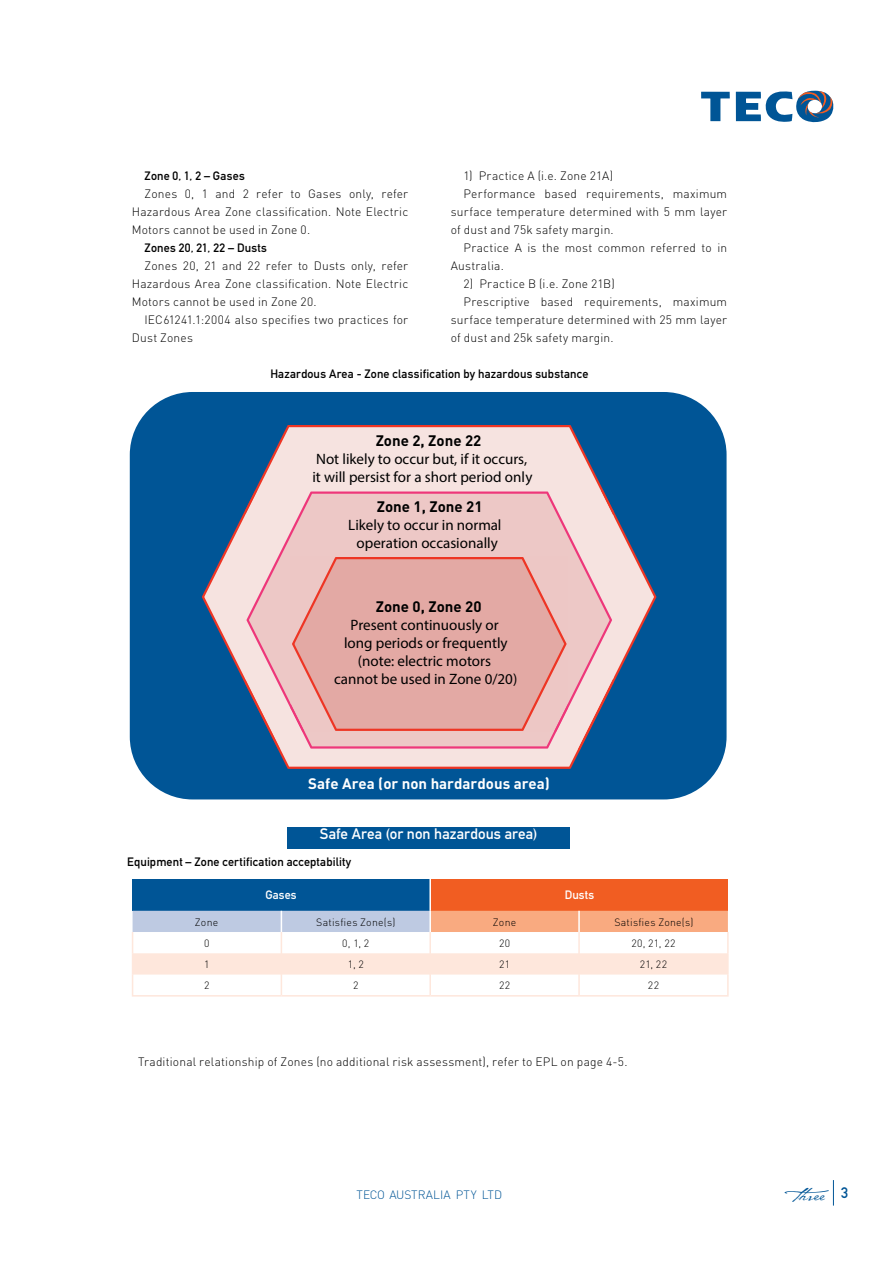
<style>
.page{position:relative;width:893px;height:1263px;background:#fff}
.page>*{position:absolute;margin:0;border:0;box-sizing:border-box;transform-origin:0 0}
.t1{font:21px "P22 Cezanne";color:#005596}
.t2{font:15px/18px "Myriad Pro";color:#000;text-align:center}
.t3{font:700 15px "Converse DIN Bold";color:#000}
.t4{font:700 15px "Converse DIN Bold";color:#fff}
.t5{font:700 15px "DIN Alternate";letter-spacing:.005em;color:#fff}
.t6{font:300 12px/18px "DIN";letter-spacing:.015em;color:#000;text-align:justify}
.t7{font:700 12px "DIN Alternate";letter-spacing:.015em;color:#000}
.t8{font:300 12px "DIN";letter-spacing:.01em;color:#005596}
.t9{font:700 12px "DIN Alternate";letter-spacing:.005em;color:#fff}
.t10{font:300 10.5px "DIN";letter-spacing:.025em;color:#000}
.s1{font-family:"DIN Alternate";font-weight:700;font-size:15px}
</style>
<div class="page">
<div style="left:130px;top:392px;width:597px;height:407px;background:#005596;border-radius:63px"></div>
<svg style="left:202px;top:425px;width:454px;height:344px;fill:#f6e3e0"></svg>
<svg style="left:246px;top:491px;width:366px;height:257px;background:#e5c3c6"></svg>
<svg style="left:291px;top:703px;width:277px;height:29px"></svg>
<svg style="left:292px;top:557px;width:275px;height:174px;background:#e4a9a4"></svg>
<div style="left:287px;top:827px;width:283px;height:22px;background:#005596"></div>
<div style="left:133px;top:879px;width:297px;height:32px;background:#005596"></div>
<div style="left:430px;top:879px;width:298px;height:32px;background:#f15d22"></div>
<hr style="left:727px;top:932px;width:2px;height:21px;background:#fee7dc">
<hr style="left:727px;top:953px;width:2px;height:21px;background:#fee7dc">
<hr style="left:727px;top:974px;width:2px;height:21px;background:#fee7dc">
<hr style="left:579px;top:995px;width:150px;height:1px;background:#fee7dc">
<hr style="left:429px;top:879px;width:2px;height:32px;background:#fff">
<svg style="left:132px;top:911px;width:596px;height:85px"></svg>
<hr style="left:429px;top:953px;width:2px;height:21px;background:#fee7dc">
<svg style="left:833px;top:1180px;width:1px;height:25px"></svg>
<svg style="left:701px;top:92px;width:29px;height:29px"></svg>
<svg style="left:736px;top:91px;width:97px;height:31px"></svg>
<p class="t6" style="left:463px;top:166px;width:151px">1) Practice A (i.e. Zone 21A)</p>
<p class="t6" style="left:463px;top:184px;width:265px">Performance based requirements, maximum</p>
<p class="t6" style="left:451px;top:202px;width:278px">surface temperature determined with 5 mm layer</p>
<p class="t6" style="left:451px;top:220px;width:165px">of dust and 75k safety margin.</p>
<p class="t6" style="left:463px;top:238px;width:265px">Practice A is the most common referred to in</p>
<p class="t6" style="left:451px;top:256px;width:55px">Australia.</p>
<p class="t6" style="left:463px;top:274px;width:153px">2) Practice B (i.e. Zone 21B)</p>
<p class="t6" style="left:463px;top:292px;width:265px">Prescriptive based requirements, maximum</p>
<p class="t6" style="left:451px;top:310px;width:278px">surface temperature determined with 25 mm layer</p>
<p class="t6" style="left:451px;top:328px;width:164px">of dust and 25k safety margin.</p>
<p class="t7" style="left:270px;top:365px;width:319px">Hazardous Area - Zone classification by hazardous substance</p>
<p class="t7" style="left:145px;top:166px;width:102px">Zone 0, 1, 2 – Gases</p>
<p class="t6" style="left:132px;top:184px;width:278px;text-indent:13px">Zones 0, 1 and 2 refer to Gases only, refer Hazardous Area Zone classification. Note Electric Motors cannot be used in Zone 0.</p>
<p class="t7" style="left:145px;top:238px;width:124px">Zones 20, 21, 22 – Dusts</p>
<p class="t6" style="left:132px;top:256px;width:278px;text-indent:13px">Zones 20, 21 and 22 refer to Dusts only, refer Hazardous Area Zone classification. Note Electric Motors cannot be used in Zone 20.</p>
<p class="t6" style="left:132px;top:310px;width:278px;text-indent:13px">IEC61241.1:2004 also specifies two practices for<br>Dust Zones</p>
<p class="t3" style="left:376px;top:431px;width:107px">Zone 2, Zone 22</p>
<p class="t2" style="left:312px;top:450px;width:222px;text-align:left">Not likely to occur but, if it occurs, it will persist for a short period only</p>
<p class="t3" style="left:377px;top:496px;width:107px">Zone 1, Zone 21</p>
<p class="t2" style="left:348px;top:515px;width:155px">Likely to occur in normal operation occasionally</p>
<p class="t3" style="left:376px;top:596px;width:107px">Zone 0, Zone 20</p>
<p class="t2" style="left:334px;top:615px;width:185px">Present continuously or<br>long periods or frequently (note: electric motors<br>cannot be used in Zone 0/20)</p>
<p class="t4" style="left:308px;top:774px;width:243px">Safe Area (or non hardardous area)</p>
<p class="t5" style="left:320px;top:822px;width:219px">Safe Area (or non hazardous area)</p>
<p class="t7" style="left:127px;top:853px;width:226px">Equipment – Zone certification acceptability</p>
<p class="t9" style="left:265px;top:886px;width:33px">Gases</p>
<p class="t9" style="left:565px;top:886px;width:31px">Dusts</p>
<p class="t10" style="left:195px;top:915px;width:25px">Zone</p>
<p class="t10" style="left:316px;top:915px;width:80px">Satisfies Zone(s)</p>
<p class="t10" style="left:493px;top:915px;width:25px">Zone</p>
<p class="t10" style="left:614px;top:915px;width:80px">Satisfies Zone(s)</p>
<p class="t10" style="left:204px;top:937px;width:7px">0</p>
<p class="t10" style="left:342px;top:937px;width:28px">0, 1, 2</p>
<p class="t10" style="left:499px;top:937px;width:13px">20</p>
<p class="t10" style="left:631px;top:937px;width:46px">20, 21, 22</p>
<p class="t10" style="left:204px;top:958px;width:7px">1</p>
<p class="t10" style="left:348px;top:958px;width:17px">1, 2</p>
<p class="t10" style="left:499px;top:958px;width:12px">21</p>
<p class="t10" style="left:640px;top:958px;width:29px">21, 22</p>
<p class="t10" style="left:204px;top:979px;width:7px">2</p>
<p class="t10" style="left:353px;top:979px;width:7px">2</p>
<p class="t10" style="left:499px;top:979px;width:13px">22</p>
<p class="t10" style="left:648px;top:979px;width:13px">22</p>
<p class="t6" style="left:138px;top:1053px;width:491px">Traditional relationship of Zones (no additional risk assessment), refer to EPL on page 4-5.</p>
<p class="t8" style="left:357px;top:1187px;width:147px">TECO AUSTRALIA PTY LTD</p>
<h1 class="t1" style="left:794px;top:1180px;width:56px">three <span class="s1">3</span></h1>
</div>
